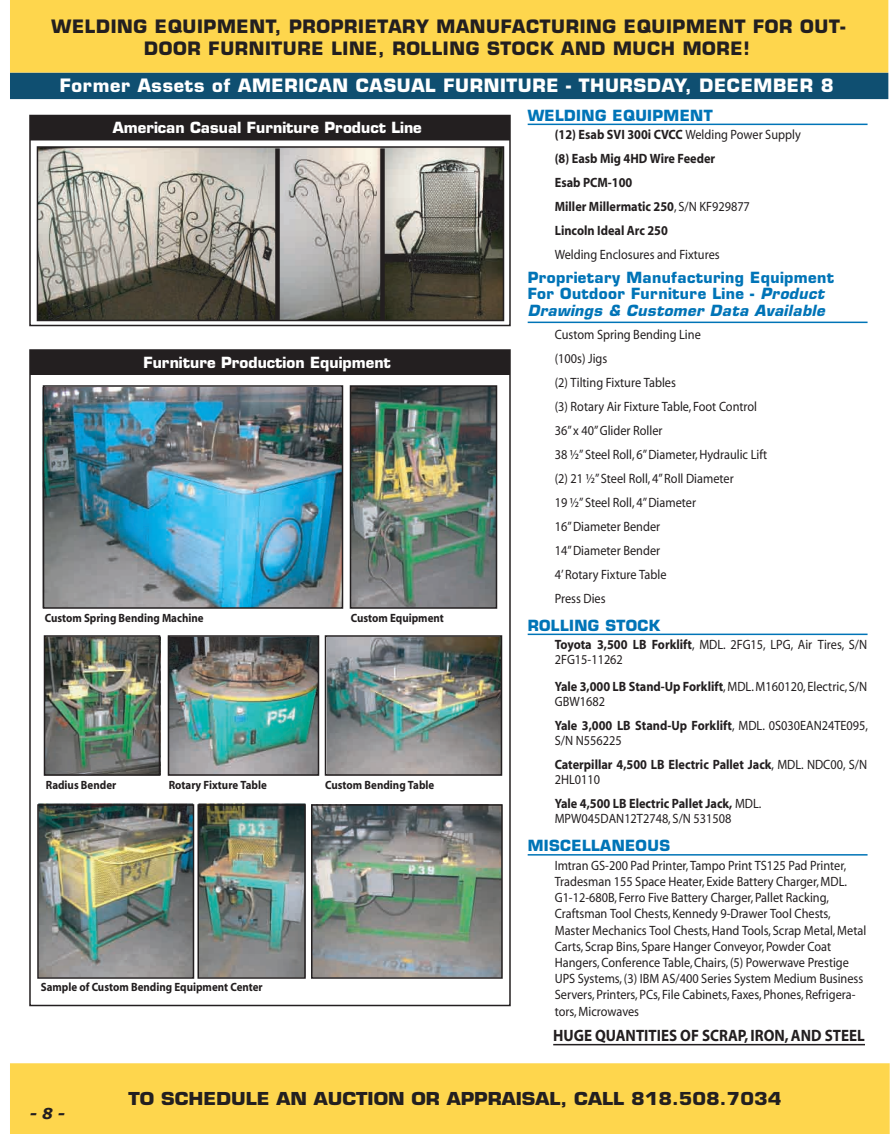
<style>
.page{position:relative;width:892px;height:1134px;background:#fff}
.page>*{position:absolute;margin:0;border:0;box-sizing:border-box;transform-origin:0 0}
.t1{font:700 18px/22.5px "Eurostile";letter-spacing:.035em;color:#231f20;text-align:center}
.t2{font:700 18px "Eurostile";letter-spacing:.035em;color:#fff}
.t3{font:700 17.4px "Eurostile";color:#231f20;scale:1.09 1}
.t4{font:700 16.5px "Myriad";color:#231f20;scale:.91 1}
.t5{font:700 15px/16.5px "Eurostile";letter-spacing:.025em;color:#0074b7}
.t6{font:700 15px "Eurostile";color:#fff}
.t7{font:italic 700 15px "Verdana";color:#231f20}
.t8{font:13.5px/24px "Myriad";color:#231f20;scale:.91 1}
.t9{font:700 13.5px/24px "Myriad";color:#231f20;scale:.91 1}
.t10{font:700 12px "Myriad";color:#231f20;scale:.91 1}
.s1{font-weight:400}
.s2{font-style:italic}
.s3{font-weight:700}
</style>
<div class="page">
<img style="left:47px;top:638px;width:110px;height:135px">
<img style="left:328px;top:638px;width:171px;height:135px">
<img style="left:171px;top:638px;width:145px;height:135px">
<div style="left:10px;top:1063px;width:880px;height:71px;background:#fed64d"></div>
<div style="left:10px;top:0;width:878px;height:73px;background:#fed64d"></div>
<div style="left:10px;top:73px;width:878px;height:26px;background:#0f4f71"></div>
<svg style="left:527px;top:123px;width:341px;height:3px"></svg>
<svg style="left:527px;top:321px;width:341px;height:3px"></svg>
<svg style="left:527px;top:633px;width:341px;height:3px"></svg>
<svg style="left:527px;top:854px;width:341px;height:2px"></svg>
<svg style="left:553px;top:1043px;width:312px;height:3px"></svg>
<img style="left:282px;top:149px;width:96px;height:169px">
<img style="left:40px;top:149px;width:233px;height:169px">
<img style="left:387px;top:149px;width:114px;height:169px">
<div style="left:29px;top:115px;width:482px;height:211px;border:2px solid #231f20"></div>
<div style="left:30px;top:116px;width:480px;height:25px;background:#231f20"></div>
<div style="left:30px;top:350px;width:480px;height:25px;background:#231f20"></div>
<img style="left:353px;top:388px;width:141px;height:218px">
<img style="left:42px;top:387px;width:298px;height:221px">
<img style="left:40px;top:807px;width:151px;height:169px">
<img style="left:200px;top:807px;width:103px;height:169px">
<img style="left:314px;top:807px;width:186px;height:169px">
<div style="left:37px;top:146px;width:467px;height:175px;border:2px solid #231f20"></div>
<svg style="left:273px;top:146px;width:9px;height:179px;background:#6e6b6b"></svg>
<svg style="left:378px;top:146px;width:9px;height:179px;background:#615e5a"></svg>
<div style="left:43px;top:385px;width:300px;height:224px;border:2px solid #231f20"></div>
<div style="left:350px;top:385px;width:147px;height:224px;border:2px solid #231f20"></div>
<div style="left:44px;top:635px;width:116px;height:141px;border:2px solid #231f20"></div>
<div style="left:168px;top:635px;width:151px;height:141px;border:2px solid #231f20"></div>
<div style="left:325px;top:635px;width:177px;height:141px;border:2px solid #231f20"></div>
<div style="left:37px;top:804px;width:157px;height:175px;border:2px solid #231f20"></div>
<div style="left:197px;top:804px;width:109px;height:175px;border:2px solid #231f20"></div>
<div style="left:311px;top:804px;width:192px;height:175px;border:2px solid #231f20"></div>
<p class="t1" style="left:52px;top:15px;width:795px">WELDING EQUIPMENT, PROPRIETARY MANUFACTURING EQUIPMENT FOR OUT-<br>DOOR FURNITURE LINE, ROLLING STOCK AND MUCH MORE!</p>
<p class="t2" style="left:60px;top:74px;width:776px">Former Assets of AMERICAN CASUAL FURNITURE - THURSDAY, DECEMBER 8</p>
<p class="t6" style="left:113px;top:118px;width:310px">American Casual Furniture Product Line</p>
<p class="t6" style="left:144px;top:353px;width:249px">Furniture Production Equipment</p>
<p class="t10" style="left:45px;top:611px;width:176px">Custom Spring Bending Machine</p>
<p class="t10" style="left:351px;top:611px;width:104px">Custom Equipment</p>
<p class="t10" style="left:46px;top:778px;width:79px">Radius Bender</p>
<p class="t10" style="left:169px;top:778px;width:109px">Rotary Fixture Table</p>
<p class="t10" style="left:325px;top:778px;width:121px">Custom Bending Table</p>
<p class="t10" style="left:41px;top:980px;width:245px">Sample of Custom Bending Equipment Center</p>
<p class="t5" style="left:528px;top:107px;width:186px">WELDING EQUIPMENT</p>
<p class="t9" style="left:555px;top:123px;width:272px">(12) Esab SVI 300i CVCC <span class="s1">Welding Power Supply </span>(8) Easb Mig 4HD Wire Feeder<br>Esab PCM-100<br>Miller Millermatic 250<span class="s1">, S/N KF929877<br></span>Lincoln Ideal Arc 250<br><span class="s1">Welding Enclosures and Fixtures</span></p>
<p class="t5" style="left:528px;top:269px;width:308px">Proprietary Manufacturing Equipment<br>For Outdoor Furniture Line - <span class="s2">Product<br>Drawings &amp; Customer Data Available</span></p>
<p class="t8" style="left:555px;top:323px;width:235px">Custom Spring Bending Line<br>(100s) Jigs<br>(2) Tilting Fixture Tables<br>(3) Rotary Air Fixture Table, Foot Control<br>36” x 40” Glider Roller<br>38 ½” Steel Roll, 6” Diameter, Hydraulic Lift (2) 21 ½” Steel Roll, 4” Roll Diameter<br>19 ½” Steel Roll, 4” Diameter<br>16” Diameter Bender<br>14” Diameter Bender<br>4’ Rotary Fixture Table<br>Press Dies</p>
<p class="t5" style="left:528px;top:617px;width:134px">ROLLING STOCK</p>
<p class="t8" style="left:555px;top:638px;width:345px;line-height:15px"><span class="s3">Toyota 3,500 LB Forklift</span>, MDL. 2FG15, LPG, Air Tires, S/N<br>2FG15-11262</p>
<p class="t8" style="left:555px;top:680px;width:345px;line-height:15px"><span class="s3">Yale 3,000 LB Stand-Up Forklift</span>, MDL. M160120, Electric, S/N<br>GBW1682</p>
<p class="t8" style="left:555px;top:719px;width:346px;line-height:15px"><span class="s3">Yale 3,000 LB Stand-Up Forklift</span>, MDL. 0S030EAN24TE095,<br>S/N N556225</p>
<p class="t9" style="left:555px;top:758px;width:345px;line-height:15px">Caterpillar 4,500 LB Electric Pallet Jack<span class="s1">, MDL. NDC00, S/N<br>2HL0110</span></p>
<p class="t9" style="left:555px;top:797px;width:229px;line-height:15px">Yale 4,500 LB Electric Pallet Jack, <span class="s1">MDL.<br>MPW045DAN12T2748, S/N 531508</span></p>
<p class="t5" style="left:528px;top:837px;width:144px">MISCELLANEOUS</p>
<p class="t8" style="left:555px;top:858px;width:344px;line-height:16.2px">Imtran GS-200 Pad Printer, Tampo Print TS125 Pad Printer, Tradesman 155 Space Heater, Exide Battery Charger, MDL.<br>G1-12-680B, Ferro Five Battery Charger, Pallet Racking, Craftsman Tool Chests, Kennedy 9-Drawer Tool Chests, Master Mechanics Tool Chests, Hand Tools, Scrap Metal, Metal Carts, Scrap Bins, Spare Hanger Conveyor, Powder Coat Hangers, Conference Table, Chairs, (5) Powerwave Prestige UPS Systems, (3) IBM AS/400 Series System Medium Business Servers, Printers, PCs, File Cabinets, Faxes, Phones, Refrigera&shy;tors, Microwaves</p>
<p class="t4" style="left:553px;top:1027px;width:344px">HUGE QUANTITIES OF SCRAP, IRON, AND STEEL</p>
<p class="t7" style="left:30px;top:1104px;width:37px">- 8 -</p>
<p class="t3" style="left:129px;top:1088px;width:600px">TO SCHEDULE AN AUCTION OR APPRAISAL, CALL 818.508.7034</p>
</div>
